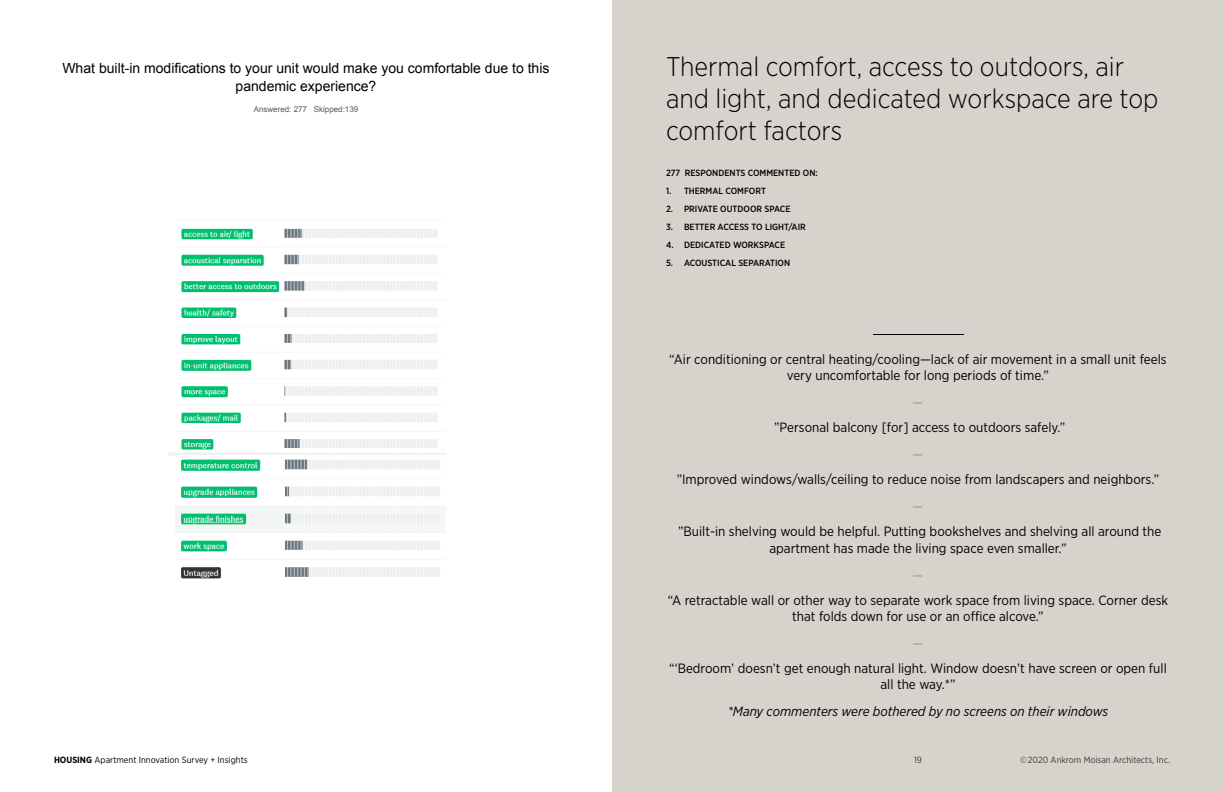
<style>
.page{position:relative;width:1224px;height:792px;background:#fff}
.page>*{position:absolute;margin:0;border:0;box-sizing:border-box;transform-origin:0 0}
.t1{font:300 27px/32.4px "Gotham Narrow";color:#000}
.t2{font:14px/18px "Arial";color:#000;text-align:center}
.t3{font:13.5px/16.2px "Gotham Narrow";color:#000;text-align:center}
.t4{font:italic 13.5px "Gotham Narrow";color:#000}
.t5{font:100 13.5px "Gotham Narrow";color:#000}
.t6{font:100 13.5px "Gotham Narrow";color:#000;scale:10 1}
.t7{font:500 9px "Gotham Narrow";color:#000}
.t8{font:9px "Gotham Narrow";color:#000}
.t9{font:9px "Gotham Narrow";color:#443635}
.t10{font:9px "Gotham Narrow";color:#3d3935}
.t11{font:8px "Arial";color:#595959}
.s1{font-weight:700}
</style>
<div class="page">
<div style="left:612px;top:0;width:612px;height:792px;background:#d7d2cb"></div>
<img style="left:169px;top:228px;width:115px;height:228px">
<img style="left:176px;top:459px;width:108px;height:120px">
<svg style="left:284px;top:228px;width:162px;height:349px"></svg>
<p class="t2" style="left:62px;top:59px;width:489px">What built-in modifications to your unit would make you comfortable due to this pandemic experience?</p>
<p class="t11" style="left:254px;top:104px;width:106px">Answered: 277 Skipped:139</p>
<h1 class="t1" style="left:666px;top:49px;width:494px">Thermal comfort, access to outdoors, air and light, and dedicated workspace are top comfort factors</h1>
<p class="t7" style="left:666px;top:168px;width:153px">277 RESPONDENTS COMMENTED ON:</p>
<p class="t7" style="left:666px;top:186px;width:101px">1. THERMAL COMFORT</p>
<p class="t7" style="left:666px;top:204px;width:126px">2. PRIVATE OUTDOOR SPACE</p>
<p class="t7" style="left:666px;top:222px;width:141px">3. BETTER ACCESS TO LIGHT/AIR</p>
<p class="t7" style="left:666px;top:240px;width:121px">4. DEDICATED WORKSPACE</p>
<p class="t7" style="left:666px;top:258px;width:126px">5. ACOUSTICAL SEPARATION</p>
<p class="t6" style="left:865px;top:326px;width:12px">—</p>
<p class="t3" style="left:787px;top:367px;width:264px">very uncomfortable for long periods of time.”</p>
<p class="t5" style="left:913px;top:394px;width:12px">—</p>
<p class="t3" style="left:774px;top:419px;width:293px">”Personal balcony [for] access to outdoors safely.”</p>
<p class="t5" style="left:913px;top:446px;width:12px">—</p>
<p class="t3" style="left:677px;top:471px;width:484px">”Improved windows/walls/ceiling to reduce noise from landscapers and neighbors.”</p>
<p class="t5" style="left:913px;top:498px;width:12px">—</p>
<p class="t3" style="left:678px;top:523px;width:485px">”Built-in shelving would be helpful. Putting bookshelves and shelving all around the apartment has made the living space even smaller.”</p>
<p class="t5" style="left:913px;top:567px;width:12px">—</p>
<p class="t3" style="left:668px;top:592px;width:502px">“A retractable wall or other way to separate work space from living space. Corner desk that folds down for use or an office alcove.”</p>
<p class="t5" style="left:913px;top:635px;width:12px">—</p>
<p class="t3" style="left:669px;top:660px;width:499px">“‘Bedroom’ doesn’t get enough natural light. Window doesn’t have screen or open full all the way.*”</p>
<p class="t4" style="left:728px;top:703px;width:382px">*Many commenters were bothered by no screens on their windows</p>
<p class="t3" style="left:669px;top:350px;width:499px">“Air conditioning or central heating/cooling—lack of air movement in a small unit feels</p>
<p class="t8" style="left:54px;top:754px;width:195px"><span class="s1">HOUSING</span> Apartment Innovation Survey + Insights</p>
<p class="t10" style="left:914px;top:754px;width:9px">19</p>
<p class="t9" style="left:1020px;top:754px;width:151px">© 2020 Ankrom Moisan Architects, Inc.</p>
</div>
